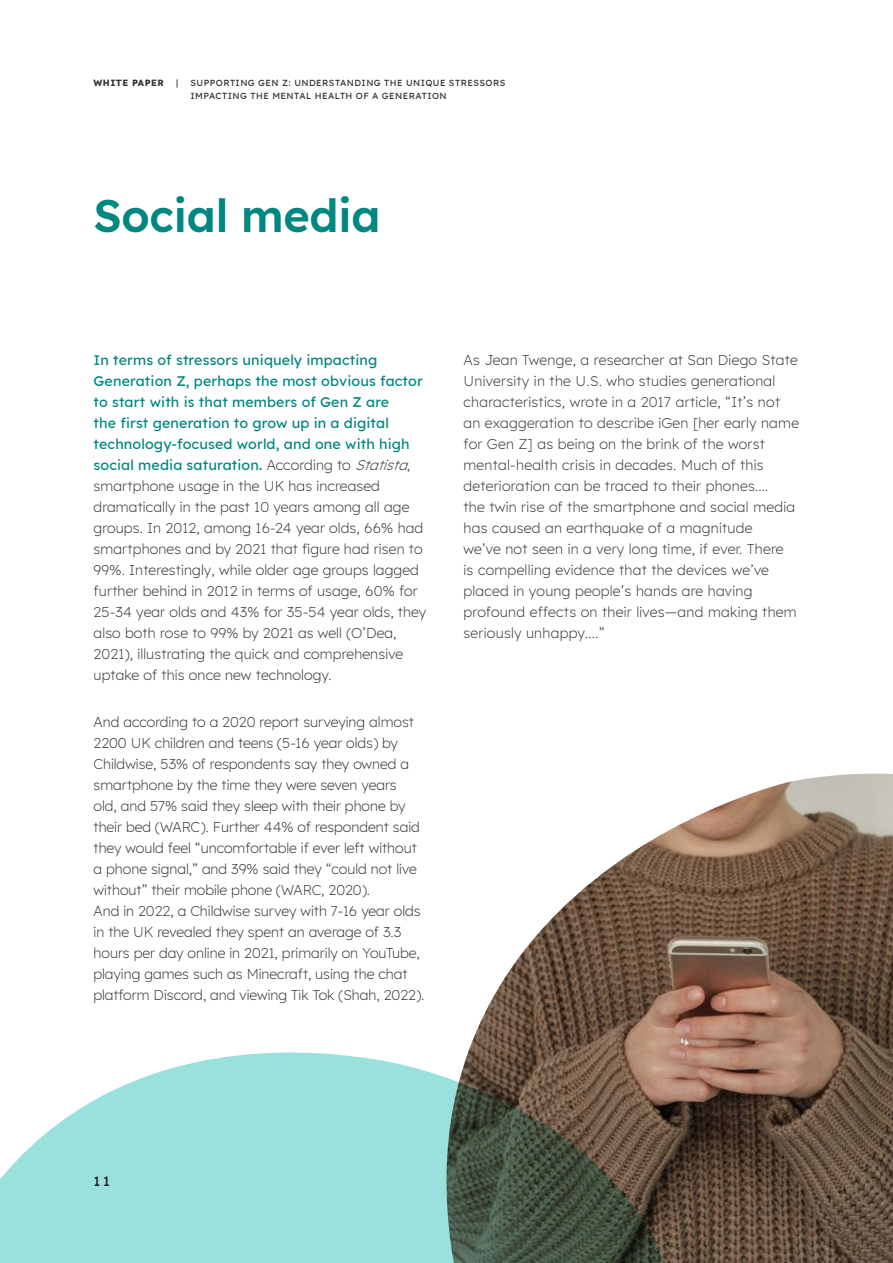
<style>
.page{position:relative;width:893px;height:1263px;background:#fff}
.page>*{position:absolute;margin:0;border:0;box-sizing:border-box;transform-origin:0 0}
.t1{font:600 45px "Lexend";letter-spacing:-.01em;color:#008780}
.t2{font:300 14.25px/21px "Lexend";letter-spacing:.01em;color:#2f3031}
.t3{font:500 13.5px "Lexend";color:#221f1f}
.t4{font:500 9px/13.5px "Lexend";letter-spacing:.05em;color:#2f3031}
.t5{font:700 9px "Lexend";letter-spacing:.05em;color:#2f3031}
.s1{font-weight:500;color:#008780}
.s2{font-style:italic}
</style>
<div class="page">
<img style="left:475px;top:774px;width:418px;height:489px">
<svg style="left:0;top:1033px;width:688px;height:230px;background:#92b4ad"></svg>
<p class="t5" style="left:94px;top:77px;width:72px">WHITE PAPER</p>
<p class="t4" style="left:176px;top:76px;width:4px">|</p>
<p class="t4" style="left:190px;top:76px;width:316px">SUPPORTING GEN Z: UNDERSTANDING THE UNIQUE STRESSORS<br>IMPACTING THE MENTAL HEALTH OF A GENERATION</p>
<h1 class="t1" style="left:94px;top:197px;width:289px">Social media</h1>
<p class="t2" style="left:94px;top:351px;width:334px"><span class="s1">In terms of stressors uniquely impacting Generation Z, perhaps the most obvious factor to start with is that members of Gen Z are<br>the first generation to grow up in a digital technology-focused world, and one with high social media saturation.</span> According to <span class="s2">Statista</span>, smartphone usage in the UK has increased dramatically in the past 10 years among all age groups. In 2012, among 16-24 year olds, 66% had smartphones and by 2021 that figure had risen to 99%. Interestingly, while older age groups lagged further behind in 2012 in terms of usage, 60% for 25-34 year olds and 43% for 35-54 year olds, they also both rose to 99% by 2021 as well (O’Dea, 2021), illustrating the quick and comprehensive uptake of this once new technology.</p>
<p class="t2" style="left:94px;top:712px;width:332px">And according to a 2020 report surveying almost 2200 UK children and teens (5-16 year olds) by Childwise, 53% of respondents say they owned a smartphone by the time they were seven years<br>old, and 57% said they sleep with their phone by their bed (WARC). Further 44% of respondent said they would feel “uncomfortable if ever left without a phone signal,” and 39% said they “could not live without” their mobile phone (WARC, 2020).<br>And in 2022, a Childwise survey with 7-16 year olds in the UK revealed they spent an average of 3.3 hours per day online in 2021, primarily on YouTube, playing games such as Minecraft, using the chat platform Discord, and viewing Tik Tok (Shah, 2022).</p>
<p class="t2" style="left:463px;top:351px;width:337px">As Jean Twenge, a researcher at San Diego State University in the U.S. who studies generational characteristics, wrote in a 2017 article, “It’s not an exaggeration to describe iGen [her early name for Gen Z] as being on the brink of the worst mental-health crisis in decades. Much of this deterioration can be traced to their phones.…<br>the twin rise of the smartphone and social media has caused an earthquake of a magnitude<br>we’ve not seen in a very long time, if ever. There<br>is compelling evidence that the devices we’ve placed in young people’s hands are having profound effects on their lives—and making them seriously unhappy….”</p>
<p class="t3" style="left:94px;top:1176px;width:18px">11</p>
</div>
